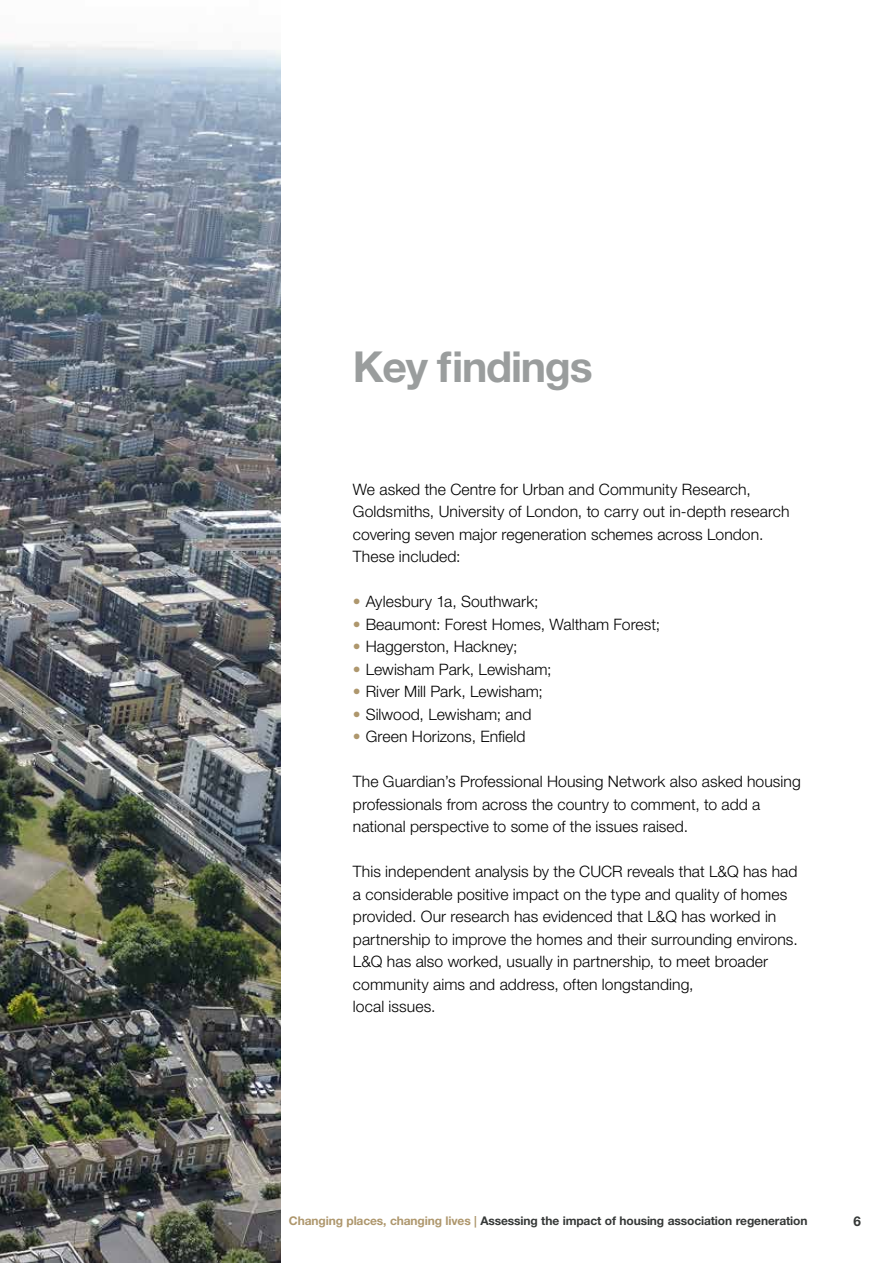
<style>
.page{position:relative;width:893px;height:1263px;background:#fff}
.page>*{position:absolute;margin:0;border:0;box-sizing:border-box;transform-origin:0 0}
.t1{font:700 42.75px "Helvetica Neue LT Std";letter-spacing:-.03em;color:#9a9d9d}
.t2{font:300 15.75px/22.5px "Helvetica Neue LT Std";letter-spacing:.005em;color:#000}
.t3{font:700 13.5px "Helvetica Neue LT Std";color:#353837}
.t4{font:700 12px "Helvetica Neue LT Std";letter-spacing:-.01em;color:#353837}
.s1{color:#ae976d}
</style>
<div class="page">
<img style="left:0;top:44px;width:281px;height:1219px">
<h1 class="t1" style="left:353px;top:340px;width:241px">Key findings</h1>
<p class="t2" style="left:353px;top:477px;width:438px">We asked the Centre for Urban and Community Research, Goldsmiths, University of London, to carry out in-depth research covering seven major regeneration schemes across London.<br>These included:</p>
<p class="t2" style="left:353px;top:590px;width:187px"><span class="s1">•</span> Aylesbury 1a, Southwark;</p>
<p class="t2" style="left:353px;top:612px;width:309px"><span class="s1">•</span> Beaumont: Forest Homes, Waltham Forest;</p>
<p class="t2" style="left:353px;top:635px;width:166px"><span class="s1">•</span> Haggerston, Hackney;</p>
<p class="t2" style="left:353px;top:658px;width:200px"><span class="s1">•</span> Lewisham Park, Lewisham;</p>
<p class="t2" style="left:353px;top:680px;width:192px"><span class="s1">•</span> River Mill Park, Lewisham;</p>
<p class="t2" style="left:353px;top:703px;width:180px"><span class="s1">•</span> Silwood, Lewisham; and</p>
<p class="t2" style="left:353px;top:725px;width:174px"><span class="s1">•</span> Green Horizons, Enfield</p>
<p class="t2" style="left:353px;top:770px;width:449px">The Guardian’s Professional Housing Network also asked housing professionals from across the country to comment, to add a national perspective to some of the issues raised.</p>
<p class="t2" style="left:353px;top:860px;width:446px">This independent analysis by the CUCR reveals that L&amp;Q has had a considerable positive impact on the type and quality of homes provided. Our research has evidenced that L&amp;Q has worked in partnership to improve the homes and their surrounding environs.<br>L&amp;Q has also worked, usually in partnership, to meet broader community aims and address, often longstanding,<br>local issues.</p>
<p class="t4" style="left:289px;top:1213px;width:520px"><span class="s1">Changing places, changing lives |</span> Assessing the impact of housing association regeneration</p>
<p class="t3" style="left:854px;top:1213px;width:9px">6</p>
</div>
